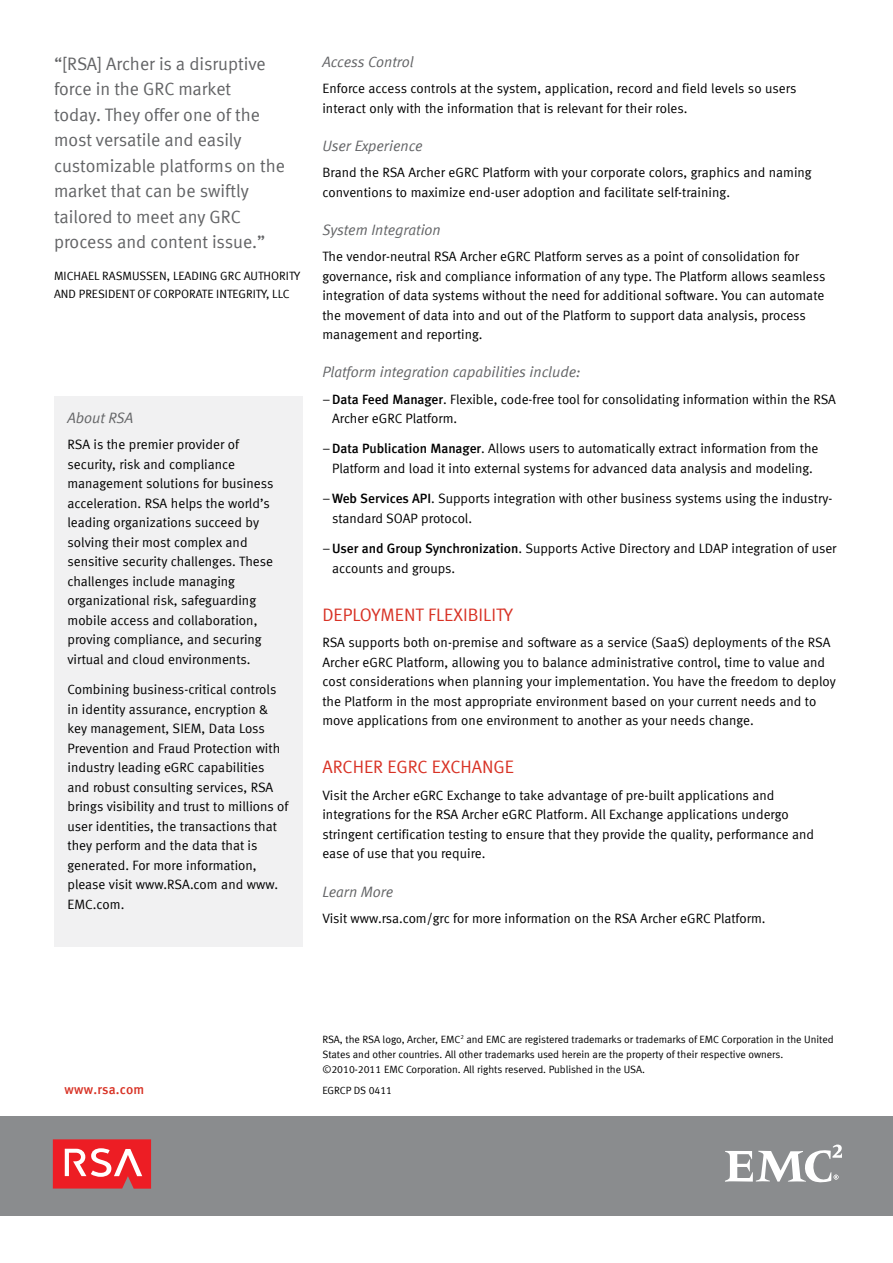
<style>
.page{position:relative;width:893px;height:1263px;background:#fff}
.page>*{position:absolute;margin:0;border:0;box-sizing:border-box;transform-origin:0 0}
.t1{font:18px/25.5px "Meta Normal LF";color:#636466}
.t2{font:18px "Meta Normal LF";color:#d83225}
.t3{font:italic 15px "Meta Normal LF";color:#636466}
.t4{font:13.5px/19.5px "Meta Normal LF";letter-spacing:.005em;color:#000}
.t5{font:13.5px "Meta Medium LF";letter-spacing:.015em;color:#d83225}
.t6{font:12px "Meta Normal LF";letter-spacing:.005em;color:#000}
.t7{font:10.5px/15px "Meta Normal LF";color:#000}
.s1{font-family:"Meta Medium LF"}
</style>
<div class="page">
<div style="left:0;top:1116px;width:893px;height:99px;background:#8a8c8e"></div>
<svg style="left:53px;top:1139px;width:98px;height:49px;background:#ed454b"></svg>
<svg style="left:725px;top:1144px;width:117px;height:39px"></svg>
<div style="left:54px;top:396px;width:248px;height:550px;background:#f1f1f2"></div>
<h1 class="t1" style="left:54px;top:50px;width:232px">“[RSA] Archer is a disruptive force in the GRC market<br>today. They offer one of the most versatile and easily customizable platforms on the market that can be swiftly tailored to meet any GRC process and content issue.”</h1>
<p class="t6" style="left:54px;top:268px;width:64px">Michael Rasmuss</p>
<p class="t6" style="left:153px;top:268px;width:125px">en, Leadi ng GRC Authorit</p>
<p class="t6" style="left:294px;top:268px;width:8px">y</p>
<p class="t6" style="left:54px;top:286px;width:114px">and Presid ent of Corporat</p>
<p class="t6" style="left:207px;top:286px;width:38px">e Integrit</p>
<p class="t6" style="left:261px;top:286px;width:30px">y, LL C</p>
<p class="t3" style="left:68px;top:409px;width:67px">About RSA</p>
<p class="t4" style="left:68px;top:435px;width:207px">RSA is the premier provider of security, risk and compliance management solutions for business acceleration. RSA helps the world’s leading organizations succeed by solving their most complex and sensitive security challenges. These challenges include managing organizational risk, safeguarding mobile access and collaboration, proving compliance, and securing virtual and cloud environments.</p>
<p class="t4" style="left:68px;top:680px;width:223px">Combining business-critical controls in identity assurance, encryption &amp; key management, SIEM, Data Loss Prevention and Fraud Protection with industry leading eGRC capabilities and robust consulting services, RSA brings visibility and trust to millions of user identities, the transactions that they perform and the data that is generated. For more information, please visit www.RSA.com and www.<br>EMC.com.</p>
<p class="t3" style="left:322px;top:53px;width:93px">Access Control</p>
<p class="t4" style="left:322px;top:78px;width:475px">Enforce access controls at the system, application, record and field levels so users interact only with the information that is relevant for their roles.</p>
<p class="t3" style="left:322px;top:137px;width:102px">User Experience</p>
<p class="t4" style="left:322px;top:162px;width:491px">Brand the RSA Archer eGRC Platform with your corporate colors, graphics and naming conventions to maximize end-user adoption and facilitate self-training.</p>
<p class="t3" style="left:322px;top:221px;width:120px">System Integration</p>
<p class="t4" style="left:322px;top:246px;width:504px">The vendor-neutral RSA Archer eGRC Platform serves as a point of consolidation for governance, risk and compliance information of any type. The Platform allows seamless integration of data systems without the need for additional software. You can automate the movement of data into and out of the Platform to support data analysis, process management and reporting.</p>
<p class="t3" style="left:322px;top:363px;width:260px">Platform integration capabilities include:</p>
<p class="t4" style="left:332px;top:389px;width:505px;text-indent:-10px">–<span class="s1">Data Feed Manager</span>. Flexible, code-free tool for consolidating information within the RSA<br>Archer eGRC Platform.</p>
<p class="t4" style="left:322px;top:439px;width:498px;text-align:center">–<span class="s1">Data Publication Manager</span>. Allows users to automatically extract information from the<br>Platform and load it into external systems for advanced data analysis and modeling.</p>
<p class="t4" style="left:332px;top:489px;width:502px;text-indent:-10px">–<span class="s1">Web Services API</span>. Supports integration with other business systems using the industry&shy;standard SOAP protocol.</p>
<p class="t4" style="left:332px;top:538px;width:506px;text-indent:-10px">–<span class="s1">User and Group Synchronization</span>. Supports Active Directory and LDAP integration of user accounts and groups.</p>
<h1 class="t2" style="left:322px;top:604px;width:192px">Deployment Flexibi lity</h1>
<p class="t4" style="left:322px;top:632px;width:515px">RSA supports both on-premise and software as a service (SaaS) deployments of the RSA Archer eGRC Platform, allowing you to balance administrative control, time to value and cost considerations when planning your implementation. You have the freedom to deploy the Platform in the most appropriate environment based on your current needs and to move applications from one environment to another as your needs change.</p>
<h1 class="t2" style="left:322px;top:757px;width:193px">Archer eGRC Exchange</h1>
<p class="t4" style="left:322px;top:785px;width:493px">Visit the Archer eGRC Exchange to take advantage of pre-built applications and integrations for the RSA Archer eGRC Platform. All Exchange applications undergo stringent certification testing to ensure that they provide the quality, performance and ease of use that you require.</p>
<p class="t3" style="left:322px;top:883px;width:72px">Learn More</p>
<p class="t4" style="left:322px;top:908px;width:445px">Visit www.rsa.com/grc for more information on the RSA Archer eGRC Platform.</p>
<p class="t7" style="left:322px;top:1031px;width:513px">RSA, the RSA logo, Archer, EMC<sup>2</sup> and EMC are registered trademarks or trademarks of EMC Corporation in the United<br>States and other countries. All other trademarks used herein are the property of their respective owners. ©2010-2011 EMC Corporation. All rights reserved. Published in the USA.</p>
<p class="t5" style="left:65px;top:1081px;width:81px">www.rsa.com</p>
<p class="t7" style="left:322px;top:1083px;width:12px">egrcp</p>
<p class="t7" style="left:354px;top:1083px;width:40px">ds 0411</p>
</div>
